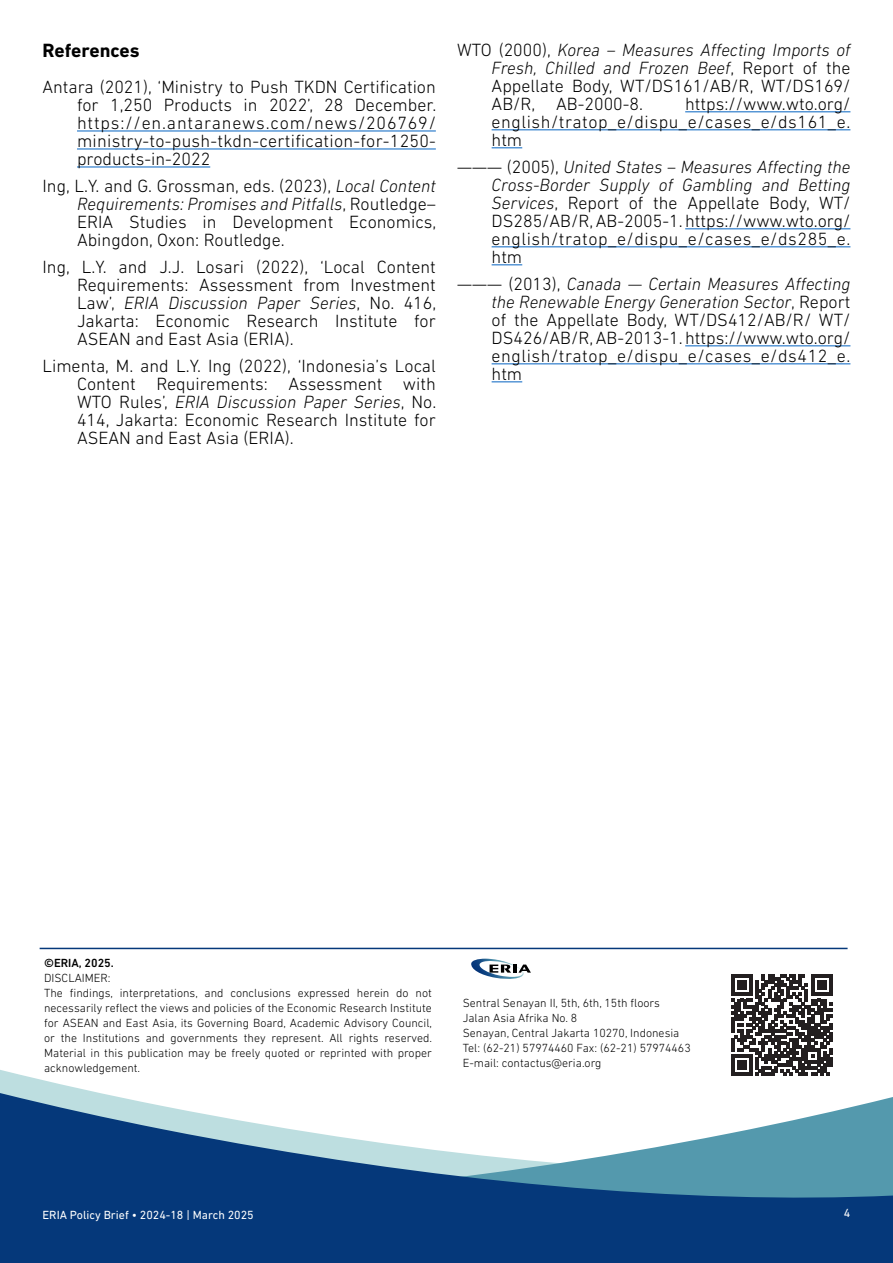
<style>
.page{position:relative;width:893px;height:1263px;background:#fff}
.page>*{position:absolute;margin:0;border:0;box-sizing:border-box;transform-origin:0 0}
.t1{font:700 19.5px "DIN Next LT Pro";color:#000}
.t2{font:300 18px/18px "DIN Next LT Pro";color:#000;text-align:justify}
.t3{font:300 12px/15px "DIN Next LT Pro";color:#000;text-align:justify}
.t4{font:12px "DIN Next LT Pro";color:#fff}
.t5{font:500 12px "DIN Next LT Pro";color:#000}
.s1{font-style:italic}
</style>
<div class="page">
<svg style="left:0;top:1070px;width:99px;height:23px"></svg>
<svg style="left:0;top:1093px;width:893px;height:170px;fill:#05387a"></svg>
<hr style="left:40px;top:948px;width:808px;height:1px;background:#05387a">
<img style="left:471px;top:959px;width:53px;height:20px">
<svg style="left:490px;top:964px;width:41px;height:9px"></svg>
<svg style="left:731px;top:974px;width:101px;height:102px"></svg>
<hr style="left:77px;top:131px;width:359px;height:1px;background:#0563c1">
<hr style="left:77px;top:149px;width:359px;height:1px;background:#0563c1">
<hr style="left:77px;top:167px;width:133px;height:1px;background:#0563c1">
<hr style="left:685px;top:111px;width:165px;height:1px;background:#0563c1">
<hr style="left:492px;top:129px;width:358px;height:1px;background:#0563c1">
<hr style="left:492px;top:147px;width:30px;height:1px;background:#0563c1">
<hr style="left:685px;top:228px;width:165px;height:1px;background:#0563c1">
<hr style="left:492px;top:246px;width:358px;height:1px;background:#0563c1">
<hr style="left:492px;top:264px;width:30px;height:1px;background:#0563c1">
<hr style="left:685px;top:345px;width:165px;height:1px;background:#0563c1">
<hr style="left:492px;top:363px;width:358px;height:1px;background:#0563c1">
<hr style="left:492px;top:381px;width:30px;height:1px;background:#0563c1">
<p class="t1" style="left:43px;top:39px;width:99px">References</p>
<p class="t2" style="left:77px;top:78px;width:361px;text-indent:-35px">Antara (2021), ‘Ministry to Push TKDN Certification for 1,250 Products in 2022’, 28 December. https://en.antaranews.com/news/206769/ ministry-to-push-tkdn-certification-for-1250- products-in-2022</p>
<p class="t2" style="left:77px;top:177px;width:361px;text-indent:-35px">Ing, L.Y. and G. Grossman, eds. (2023), <span class="s1">Local Content Requirements: Promises and Pitfalls</span>, Routledge– ERIA Studies in Development Economics, Abingdon, Oxon: Routledge.</p>
<p class="t2" style="left:77px;top:258px;width:361px;text-indent:-35px">Ing, L.Y. and J.J. Losari (2022), ‘Local Content Requirements: Assessment from Investment Law’, <span class="s1">ERIA Discussion Paper Series</span>, No. 416, Jakarta: Economic Research Institute for ASEAN and East Asia (ERIA).</p>
<p class="t2" style="left:77px;top:357px;width:361px;text-indent:-35px">Limenta, M. and L.Y. Ing (2022), ‘Indonesia’s Local Content Requirements: Assessment with WTO Rules’, <span class="s1">ERIA Discussion Paper Series</span>, No.<br>414, Jakarta: Economic Research Institute for ASEAN and East Asia (ERIA).</p>
<p class="t2" style="left:492px;top:41px;width:360px;text-indent:-34px">WTO (2000), <span class="s1">Korea – Measures Affecting Imports of Fresh, Chilled and Frozen Beef</span>, Report of the Appellate Body, WT/DS161/AB/R, WT/DS169/ AB/R, AB-2000-8.</p>
<p class="t2" style="left:492px;top:95px;width:360px;text-indent:194px">https://www.wto.org/ english/tratop_e/dispu_e/cases_e/ds161_e. htm</p>
<p class="t2" style="left:492px;top:158px;width:360px;text-indent:-34px">——— (2005), <span class="s1">United States – Measures Affecting the Cross-Border Supply of Gambling and Betting Services</span>, Report of the Appellate Body, WT/ DS285/AB/R, AB-2005-1. https://www.wto.org/ english/tratop_e/dispu_e/cases_e/ds285_e. htm</p>
<p class="t2" style="left:492px;top:275px;width:360px;text-indent:-34px">——— (2013), <span class="s1">Canada — Certain Measures Affecting the Renewable Energy Generation Sector</span>, Report of the Appellate Body, WT/DS412/AB/R/ WT/ DS426/AB/R, AB-2013-1. https://www.wto.org/ english/tratop_e/dispu_e/cases_e/ds412_e. htm</p>
<p class="t5" style="left:44px;top:955px;width:71px">©ERIA, 2025.</p>
<p class="t3" style="left:44px;top:970px;width:68px">DISCLAIMER:</p>
<p class="t3" style="left:44px;top:985px;width:390px">The findings, interpretations, and conclusions expressed herein do not necessarily reflect the views and policies of the Economic Research Institute for ASEAN and East Asia, its Governing Board, Academic Advisory Council, or the Institutions and governments they represent. All rights reserved.<br>Material in this publication may be freely quoted or reprinted with proper acknowledgement.</p>
<p class="t3" style="left:463px;top:995px;width:199px">Sentral Senayan II, 5th, 6th, 15th floors</p>
<p class="t3" style="left:463px;top:1010px;width:116px">Jalan Asia Afrika No. 8</p>
<p class="t3" style="left:463px;top:1025px;width:218px">Senayan, Central Jakarta 10270, Indonesia</p>
<p class="t3" style="left:463px;top:1040px;width:230px">Tel: (62-21) 57974460 Fax: (62-21) 57974463</p>
<p class="t3" style="left:463px;top:1055px;width:140px">E-mail: contactus@eria.org</p>
<p class="t4" style="left:43px;top:1208px;width:213px">ERIA Policy Brief • 2024-18 | March 2025</p>
<p class="t4" style="left:844px;top:1205px;width:8px">4</p>
</div>
